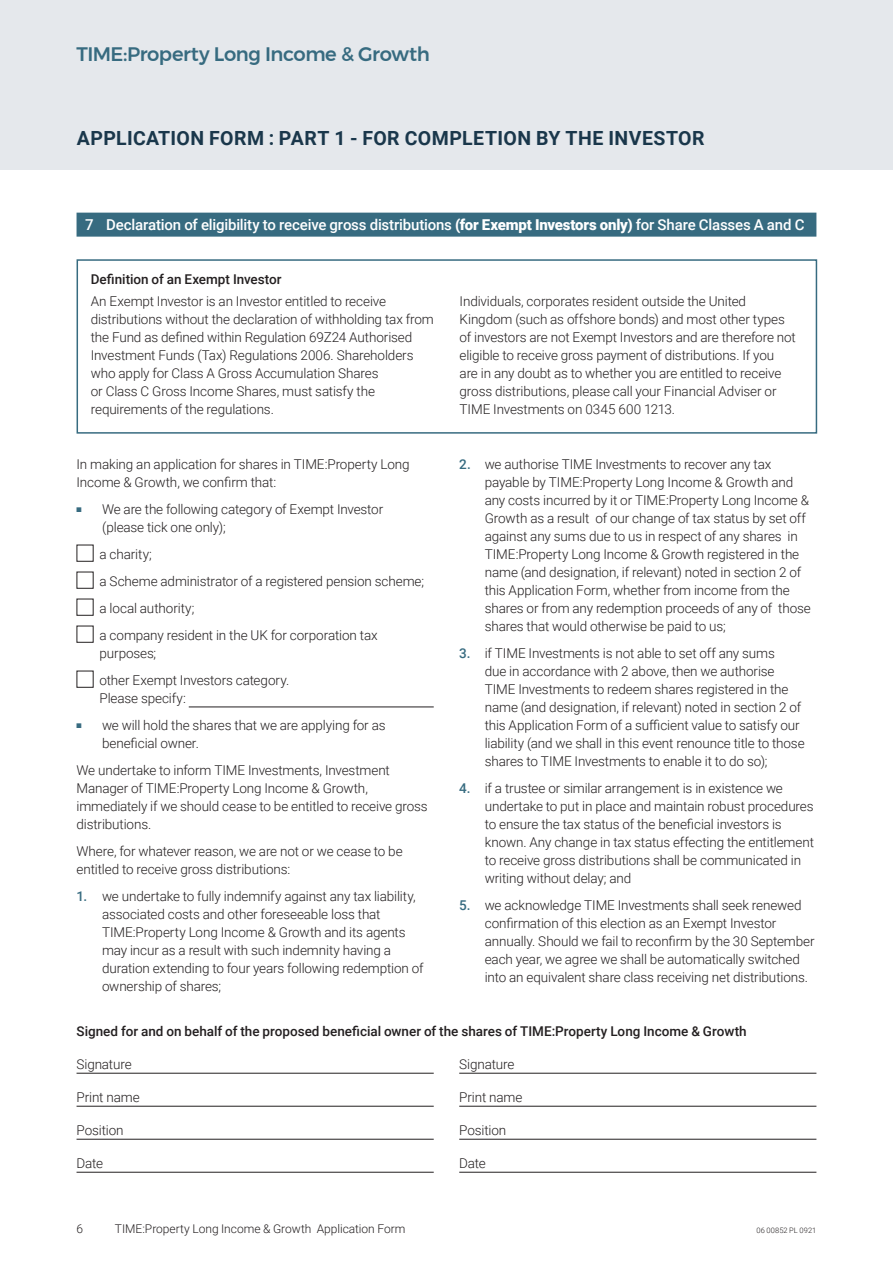
<style>
.page{position:relative;width:893px;height:1263px;background:#fff}
.page>*{position:absolute;margin:0;border:0;box-sizing:border-box;transform-origin:0 0}
.Header_1{font:700 19.5px "Roboto";letter-spacing:.025em;color:#1a374b}
.t1{font:500 19.5px "Montserrat";letter-spacing:-.025em;color:#376b80}
.Form_header{font:500 15px "Roboto";letter-spacing:-.015em;color:#fff}
.Body_-_numbered_l{font:300 13.5px/18px "Roboto";letter-spacing:-.01em;color:#231f20}
.Body_-_text{font:300 13.5px/18px "Roboto";letter-spacing:-.01em;color:#231f20}
.Body_-_text-2{font:500 13.5px "Roboto";color:#231f20}
.Form_-_underline_tex{font:300 13.5px "Roboto";letter-spacing:-.01em;color:#231f20}
.t2{font:300 12px "Roboto";color:#231f20}
.t3{font:300 7.5px "Roboto";letter-spacing:.02em;color:#231f20}
.s1{font-weight:900}
.s2{color:#376b80}
.s3{font-weight:500;color:#376b80}
</style>
<div class="page">
<div style="left:0;top:0;width:893px;height:170px;background:#e5e8ec"></div>
<div style="left:77px;top:213px;width:739px;height:24px;background:#376b80"></div>
<hr style="left:189px;top:707px;width:245px;height:1px;background:#231f20">
<div style="left:77px;top:259px;width:740px;height:175px;border:2px solid #376b80"></div>
<hr style="left:77px;top:1073px;width:357px;height:1px;background:#231f20">
<hr style="left:77px;top:1106px;width:357px;height:1px;background:#231f20">
<hr style="left:77px;top:1139px;width:357px;height:1px;background:#231f20">
<hr style="left:77px;top:1172px;width:357px;height:1px;background:#231f20">
<hr style="left:459px;top:1073px;width:357px;height:1px;background:#231f20">
<hr style="left:459px;top:1106px;width:357px;height:1px;background:#231f20">
<hr style="left:459px;top:1139px;width:357px;height:1px;background:#231f20">
<hr style="left:459px;top:1172px;width:357px;height:1px;background:#231f20">
<h1 class="t1" style="left:77px;top:39px;width:355px">TIME:Property Long Income &amp; Growth</h1>
<p class="Header_1" style="left:77px;top:124px;width:629px">APPLICATION FORM : PART 1 - FOR COMPLETION BY THE INVESTOR</p>
<p class="Form_header" style="left:85px;top:214px;width:721px">7 Declaration of eligibility to receive gross distributions <span class="s1">(for Exempt Investors only)</span> for Share Classes A and C</p>
<p class="Body_-_text-2" style="left:91px;top:269px;width:192px">Definition of an Exempt Investor</p>
<p class="Body_-_text" style="left:91px;top:292px;width:345px">An Exempt Investor is an Investor entitled to receive distributions without the declaration of withholding tax from the Fund as defined within Regulation 69Z24 Authorised Investment Funds (Tax) Regulations 2006. Shareholders who apply for Class A Gross Accumulation Shares<br>or Class C Gross Income Shares, must satisfy the requirements of the regulations.</p>
<p class="Body_-_text" style="left:460px;top:292px;width:338px">Individuals, corporates resident outside the United Kingdom (such as offshore bonds) and most other types of investors are not Exempt Investors and are therefore not eligible to receive gross payment of distributions. If you are in any doubt as to whether you are entitled to receive gross distributions, please call your Financial Adviser or TIME Investments on 0345 600 1213.</p>
<p class="Body_-_text" style="left:77px;top:454px;width:335px">In making an application for shares in TIME:Property Long<br>Income &amp; Growth, we confirm that:</p>
<p class="Body_-_numbered_l" style="left:102px;top:499px;width:283px;text-indent:-26px"><span class="s2">■</span> We are the following category of Exempt Investor (please tick one only);</p>
<p class="Body_-_text" style="left:99px;top:544px;width:54px">a charity;</p>
<p class="Body_-_text" style="left:99px;top:571px;width:326px">a Scheme administrator of a registered pension scheme;</p>
<p class="Body_-_text" style="left:99px;top:598px;width:96px">a local authority;</p>
<p class="Body_-_text" style="left:99px;top:625px;width:280px">a company resident in the UK for corporation tax purposes;</p>
<p class="Body_-_text" style="left:99px;top:670px;width:191px">other Exempt Investors category.<br>Please specify:</p>
<p class="Body_-_numbered_l" style="left:102px;top:715px;width:285px;text-indent:-26px"><span class="s2">■</span> we will hold the shares that we are applying for as beneficial owner.</p>
<p class="Body_-_text" style="left:77px;top:760px;width:353px">We undertake to inform TIME Investments, Investment Manager of TIME:Property Long Income &amp; Growth, immediately if we should cease to be entitled to receive gross distributions.</p>
<p class="Body_-_text" style="left:77px;top:841px;width:328px">Where, for whatever reason, we are not or we cease to be entitled to receive gross distributions:</p>
<p class="Body_-_numbered_l" style="left:102px;top:886px;width:323px;text-indent:-26px"><span class="s3">1.</span> we undertake to fully indemnify against any tax liability, associated costs and other foreseeable loss that TIME:Property Long Income &amp; Growth and its agents may incur as a result with such indemnity having a duration extending to four years following redemption of ownership of shares;</p>
<p class="Body_-_numbered_l" style="left:485px;top:454px;width:328px;text-indent:-26px"><span class="s3">2.</span> we authorise TIME Investments to recover any tax payable by TIME:Property Long Income &amp; Growth and any costs incurred by it or TIME:Property Long Income &amp; Growth as a result of our change of tax status by set off against any sums due to us in respect of any shares in TIME:Property Long Income &amp; Growth registered in the name (and designation, if relevant) noted in section 2 of this Application Form, whether from income from the shares or from any redemption proceeds of any of those shares that would otherwise be paid to us;</p>
<p class="Body_-_numbered_l" style="left:485px;top:643px;width:321px;text-indent:-26px"><span class="s3">3.</span> if TIME Investments is not able to set off any sums<br>due in accordance with 2 above, then we authorise TIME Investments to redeem shares registered in the name (and designation, if relevant) noted in section 2 of this Application Form of a sufficient value to satisfy our liability (and we shall in this event renounce title to those shares to TIME Investments to enable it to do so);</p>
<p class="Body_-_numbered_l" style="left:485px;top:778px;width:331px;text-indent:-26px"><span class="s3">4.</span> if a trustee or similar arrangement is in existence we undertake to put in place and maintain robust procedures to ensure the tax status of the beneficial investors is known. Any change in tax status effecting the entitlement to receive gross distributions shall be communicated in writing without delay; and</p>
<p class="Body_-_numbered_l" style="left:485px;top:895px;width:331px;text-indent:-26px"><span class="s3">5.</span> we acknowledge TIME Investments shall seek renewed confirmation of this election as an Exempt Investor annually. Should we fail to reconfirm by the 30 September each year, we agree we shall be automatically switched into an equivalent share class receiving net distributions.</p>
<p class="Body_-_text-2" style="left:77px;top:1021px;width:672px">Signed for and on behalf of the proposed beneficial owner of the shares of TIME:Property Long Income &amp; Growth</p>
<p class="Form_-_underline_tex" style="left:77px;top:1054px;width:57px">Signature</p>
<p class="Form_-_underline_tex" style="left:77px;top:1087px;width:65px">Print name</p>
<p class="Form_-_underline_tex" style="left:77px;top:1120px;width:49px">Position</p>
<p class="Form_-_underline_tex" style="left:77px;top:1153px;width:28px">Date</p>
<p class="Form_-_underline_tex" style="left:459px;top:1054px;width:57px">Signature</p>
<p class="Form_-_underline_tex" style="left:459px;top:1087px;width:65px">Print name</p>
<p class="Form_-_underline_tex" style="left:459px;top:1120px;width:49px">Position</p>
<p class="Form_-_underline_tex" style="left:459px;top:1153px;width:28px">Date</p>
<p class="t2" style="left:77px;top:1220px;width:8px">6</p>
<p class="t2" style="left:115px;top:1220px;width:292px">TIME:Property Long Income &amp; Growth Application Form</p>
<p class="t3" style="left:756px;top:1225px;width:62px">06 00852 PL 0921</p>
</div>
